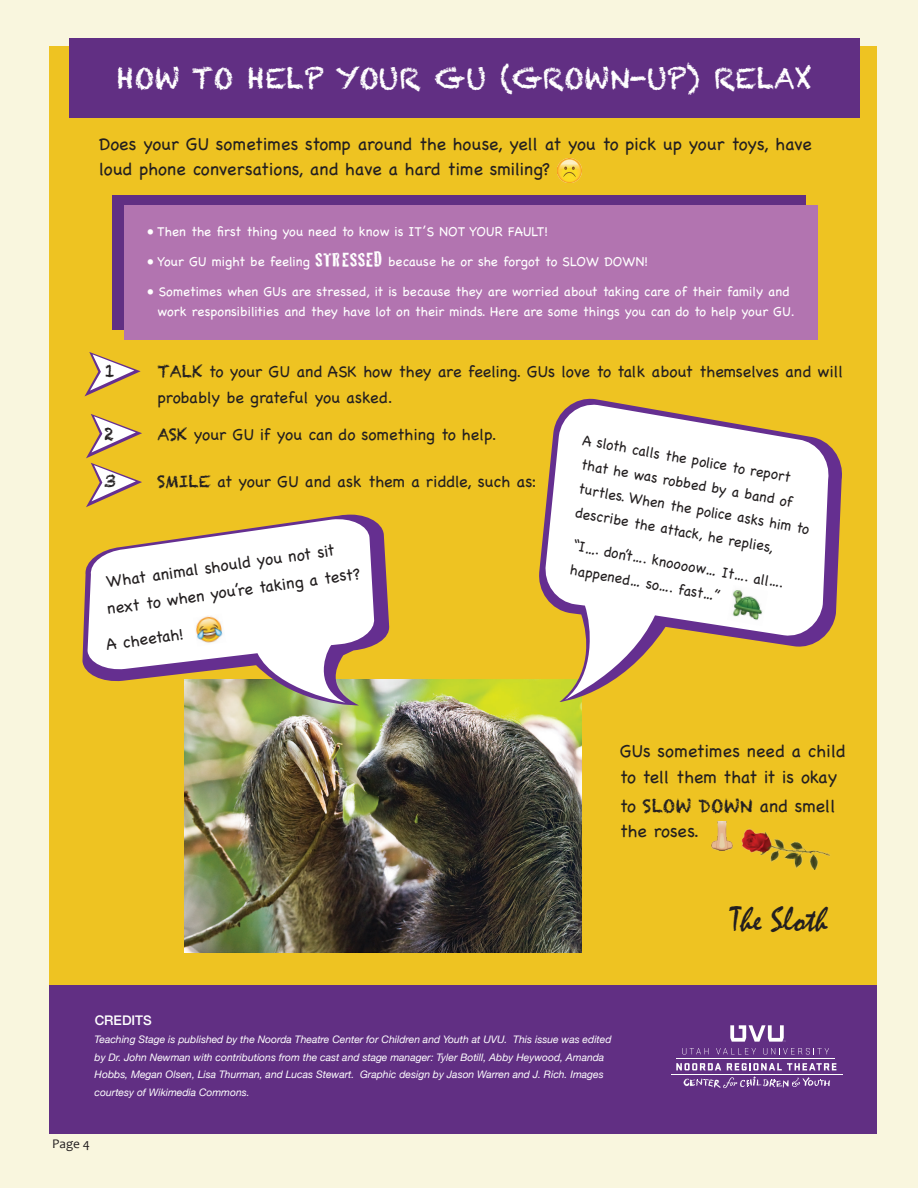
<style>
.page{position:relative;width:918px;height:1188px;background:#f9f6de}
.page>*{position:absolute;margin:0;border:0;box-sizing:border-box;transform-origin:0 0}
.t1{font:35.55px "Mistral";color:#231f20}
.t2{font:28.05px "Chalkduster";color:#fff}
.t3{font:17.7px/25.2px "Chalkboard";color:#231f20}
.t4{font:17.7px "Chalkduster";color:#231f20}
.t5{font:16.2px/26.5px "Chalkboard";color:#231f20}
.t6{font:14.85px/24.2px "Chalkboard";color:#231f20;scale:.96 1}
.t7{font:13.35px/20.7px "Chalkboard";color:#fff}
.t8{font:500 13.35px "Helvetica Neue";color:#fff}
.t9{font:13.35px "Candara";color:#231f20}
.t10{font:italic 10.35px/17.7px "Helvetica Neue";color:#fff}
.s1{font-family:"Cracked";font-size:20.7px}
.s2{font-family:"Chalkduster"}
</style>
<div class="page">
<div style="left:49px;top:46px;width:828px;height:946px;background:#eec322"></div>
<hr style="left:917px;top:434px;width:1px;height:700px;background:#b274b0">
<div style="left:49px;top:985px;width:827px;height:149px;background:#612f83"></div>
<svg style="left:676px;top:1063px;width:45px;height:7px"></svg>
<svg style="left:727px;top:1063px;width:109px;height:7px"></svg>
<hr style="left:671px;top:1074px;width:172px;height:1px;background:#fff">
<svg style="left:683px;top:1076px;width:147px;height:12px"></svg>
<svg style="left:730px;top:1025px;width:55px;height:17px"></svg>
<svg style="left:682px;top:1048px;width:26px;height:6px"></svg>
<svg style="left:716px;top:1048px;width:40px;height:6px"></svg>
<svg style="left:763px;top:1048px;width:66px;height:6px"></svg>
<hr style="left:677px;top:1058px;width:158px;height:1px;background:#fff">
<img style="left:185px;top:680px;width:397px;height:272px">
<div style="left:69px;top:38px;width:791px;height:80px;background:#612f83"></div>
<svg style="left:86px;top:414px;width:56px;height:93px"></svg>
<svg style="left:85px;top:352px;width:56px;height:44px"></svg>
<div style="left:113px;top:195px;width:693px;height:135px;background:#612f83"></div>
<div style="left:125px;top:205px;width:693px;height:135px;background:#b274b0"></div>
<svg style="left:82px;top:514px;width:308px;height:193px"></svg>
<svg style="left:88px;top:517px;width:287px;height:186px;fill:#fff"></svg>
<svg style="left:537px;top:398px;width:305px;height:304px"></svg>
<svg style="left:543px;top:403px;width:288px;height:297px;fill:#fff"></svg>
<img style="left:557px;top:159px;width:24px;height:24px">
<img style="left:741px;top:828px;width:89px;height:42px">
<img style="left:193px;top:613px;width:33px;height:34px">
<img style="left:727px;top:585px;width:41px;height:41px">
<img style="left:711px;top:822px;width:22px;height:29px">
<h2 class="t2" style="left:117px;top:62px;width:697px">HOW TO HELP YOUR GU (GROWN-UP) RELAX</h2>
<h3 class="t3" style="left:99px;top:131px;width:714px">Does your GU sometimes stomp around the house, yell at you to pick up your toys, have loud phone conversations, and have a hard time smiling?</h3>
<p class="t7" style="left:147px;top:221px;width:402px">• Then the first thing you need to know is IT’S NOT YOUR FAULT!</p>
<p class="t7" style="left:147px;top:251px;width:502px">• Your GU might be feeling <span class="s1">STRESSED</span> because he or she forgot to SLOW DOWN!</p>
<p class="t7" style="left:158px;top:281px;width:639px;text-indent:-10px">• Sometimes when GUs are stressed, it is because they are worried about taking care of their family and work responsibilities and they have lot on their minds. Here are some things you can do to help your GU.</p>
<h3 class="t4" style="left:104px;top:360px;width:12px">1</h3>
<h3 class="t5" style="left:158px;top:358px;width:687px"><span class="s2">TALK</span> to your GU and ASK how they are feeling. GUs love to talk about themselves and will probably be grateful you asked.</h3>
<h3 class="t4" style="left:104px;top:424px;width:11px">2</h3>
<h3 class="t5" style="left:157px;top:421px;width:341px"><span class="s2">ASK</span> your GU if you can do something to help.</h3>
<h3 class="t4" style="left:104px;top:471px;width:14px">3</h3>
<h3 class="t5" style="left:157px;top:468px;width:381px"><span class="s2">SMILE</span> at your GU and ask them a riddle, such as:</h3>
<h3 class="t5" style="left:102px;top:569px;width:257px;rotate:-8deg">What animal should you not sit next to when you’re taking a test?</h3>
<h3 class="t5" style="left:104px;top:631px;width:79px;rotate:-8deg">A cheetah!</h3>
<h3 class="t6" style="left:585px;top:428px;width:250px;rotate:10deg">A sloth calls the police to report that he was robbed by a band of turtles. When the police asks him to describe the attack, he replies,</h3>
<h3 class="t6" style="left:575px;top:534px;width:224px;rotate:10deg">“I…. don’t…. knoooow… It…. all…. happened… so…. fast…”</h3>
<h3 class="t3" style="left:620px;top:739px;width:227px">GUs sometimes need a child to tell them that it is okay</h3>
<h3 class="t3" style="left:620px;top:793px;width:217px">to <span class="s2">SLOW DOWN</span> and smell the roses.</h3>
<h1 class="t1" style="left:731px;top:900px;width:99px">The Sloth</h1>
<p class="t8" style="left:95px;top:1010px;width:59px">CREDITS</p>
<p class="t10" style="left:95px;top:1031px;width:518px">Teaching Stage is published by the Noorda Theatre Center for Children and Youth at UVU. This issue was edited by Dr. John Newman with contributions from the cast and stage manager: Tyler Botill, Abby Heywood, Amanda Hobbs, Megan Olsen, Lisa Thurman, and Lucas Stewart. Graphic design by Jason Warren and J. Rich. Images courtesy of Wikimedia Commons.</p>
<p class="t9" style="left:52px;top:1135px;width:39px">Page 4</p>
</div>
